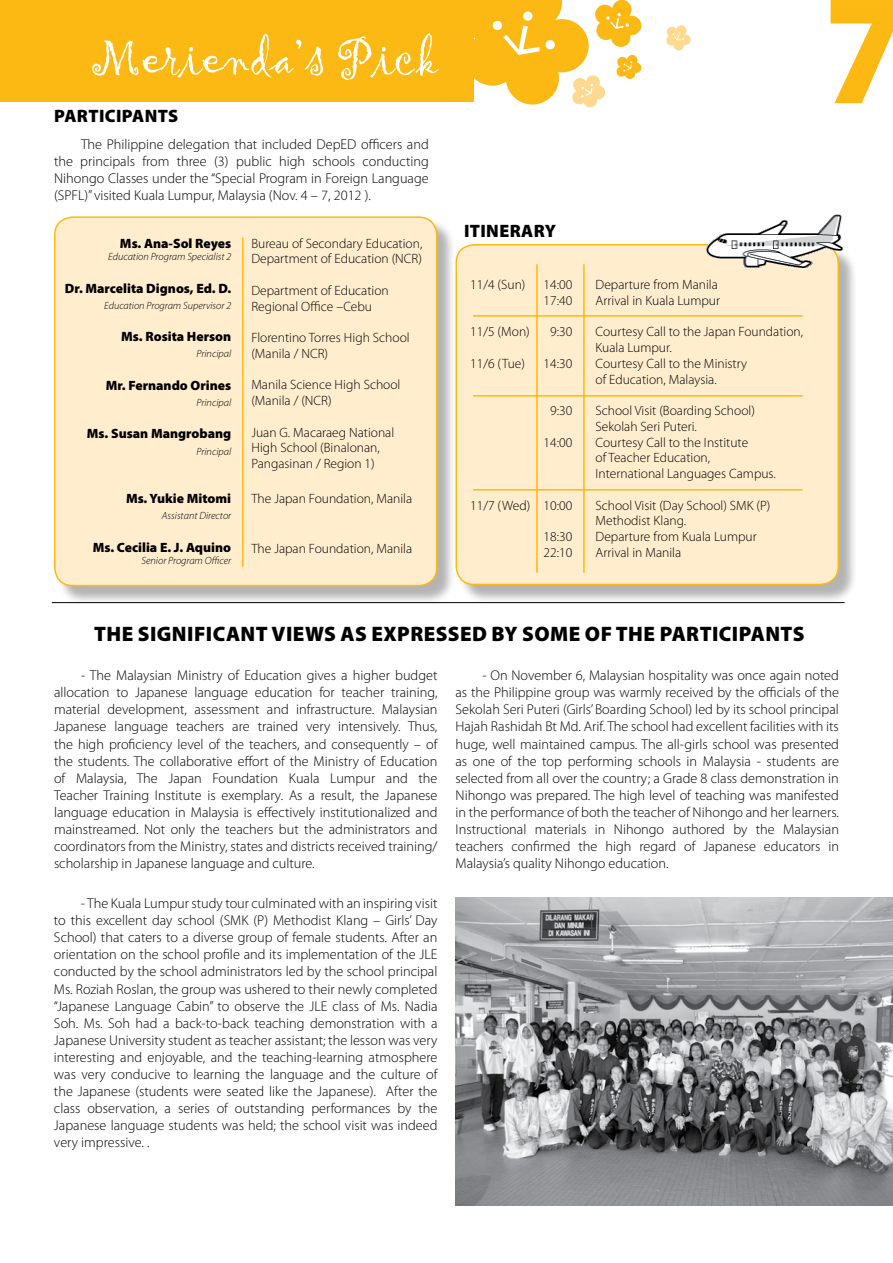
<style>
.page{position:relative;width:893px;height:1263px;background:#fff}
.page>*{position:absolute;margin:0;border:0;box-sizing:border-box;transform-origin:0 0}
.t1{font:51.9px "Gigi";color:#fff}
.t2{font:900 21px "Myriad Pro";letter-spacing:.02em;color:#000}
.t3{font:900 18px "Myriad Pro";letter-spacing:.02em;color:#000}
.t4{font:300 14.25px/17.1px "Myriad Pro";color:#000;text-align:justify}
.t5{font:300 13.5px/15.8px "Myriad Pro";color:#000}
.t6{font:900 13.5px "Myriad Pro";color:#000}
.t7{font:italic 300 10.5px "Myriad Pro";color:#000}
</style>
<div class="page">
<div style="left:0;top:0;width:473px;height:101px;background:#fdb913"></div>
<svg style="left:831px;top:0;width:62px;height:103px"></svg>
<hr style="left:52px;top:602px;width:793px;height:1px;background:#000">
<svg style="left:462px;top:0;width:180px;height:108px"></svg>
<svg style="left:666px;top:25px;width:25px;height:26px"></svg>
<div style="left:56px;top:219px;width:400px;height:386px;background:#000;opacity:.3"></div>
<div style="left:55px;top:217px;width:382px;height:369px;background:#ffedce;border-radius:18px"></div>
<div style="left:54px;top:216px;width:383px;height:370px;border:2px solid #fdb913;border-radius:18px"></div>
<div style="left:458px;top:246px;width:399px;height:358px;background:#000;opacity:.3"></div>
<div style="left:456px;top:245px;width:382px;height:339px;background:#ffedce;border-radius:18px"></div>
<div style="left:455px;top:244px;width:384px;height:341px;border:2px solid #fdb913;border-radius:18px"></div>
<hr style="left:242px;top:237px;width:2px;height:330px;background:#fdb913">
<hr style="left:536px;top:264px;width:2px;height:309px;background:#fdb913">
<hr style="left:473px;top:315px;width:329px;height:2px;background:#fdb913">
<hr style="left:473px;top:395px;width:329px;height:2px;background:#fdb913">
<hr style="left:473px;top:489px;width:329px;height:1px;background:#fdb913">
<hr style="left:583px;top:264px;width:2px;height:309px;background:#fdb913">
<img style="left:703px;top:214px;width:142px;height:58px">
<img style="left:455px;top:897px;width:438px;height:309px">
<h1 class="t1" style="left:91px;top:24px;width:348px">Merienda’s Pick</h1>
<p class="t3" style="left:54px;top:106px;width:80px">Participant</p>
<p class="t3" style="left:168px;top:106px;width:12px">s</p>
<p class="t4" style="left:54px;top:136px;width:376px;text-indent:27px">The Philippine delegation that included DepED officers and the principals from three (3) public high schools conducting Nihongo Classes under the “Special Program in Foreign Language (SPFL)” visited Kuala Lumpur, Malaysia (Nov. 4 – 7, 2012 ).</p>
<p class="t6" style="left:120px;top:235px;width:113px">Ms. Ana-Sol Reyes</p>
<p class="t7" style="left:108px;top:251px;width:124px">Education Program Specialist 2</p>
<p class="t6" style="left:65px;top:280px;width:168px">Dr. Marcelita Dignos, Ed. D.</p>
<p class="t7" style="left:104px;top:300px;width:129px">Education Program Supervisor 2</p>
<p class="t6" style="left:121px;top:329px;width:111px">Ms. Rosita Herson</p>
<p class="t7" style="left:197px;top:348px;width:36px">Principal</p>
<p class="t6" style="left:106px;top:378px;width:127px">Mr. Fernando Orines</p>
<p class="t7" style="left:197px;top:397px;width:36px">Principal</p>
<p class="t6" style="left:87px;top:426px;width:146px">Ms. Susan Mangrobang</p>
<p class="t7" style="left:197px;top:445px;width:36px">Principal</p>
<p class="t6" style="left:126px;top:491px;width:107px">Ms. Yukie Mitomi</p>
<p class="t7" style="left:162px;top:510px;width:71px">Assistant Director</p>
<p class="t6" style="left:93px;top:540px;width:140px">Ms. Cecilia E. J. Aquino</p>
<p class="t7" style="left:141px;top:555px;width:91px">Senior Program Officer</p>
<p class="t5" style="left:251px;top:235px;width:173px">Bureau of Secondary Education,<br>Department of Education (NCR)</p>
<p class="t5" style="left:251px;top:283px;width:139px">Department of Education<br>Regional Office –Cebu</p>
<p class="t5" style="left:251px;top:330px;width:160px">Florentino Torres High School (Manila / NCR)</p>
<p class="t5" style="left:251px;top:377px;width:151px">Manila Science High School (Manila / (NCR)</p>
<p class="t5" style="left:251px;top:424px;width:144px">Juan G. Macaraeg National<br>High School (Binalonan,<br>Pangasinan / Region 1)</p>
<p class="t5" style="left:251px;top:490px;width:162px">The Japan Foundation, Manila</p>
<p class="t5" style="left:251px;top:541px;width:162px">The Japan Foundation, Manila</p>
<p class="t3" style="left:464px;top:220px;width:94px">Itinerary</p>
<p class="t5" style="left:470px;top:277px;width:57px">11/4 (Sun)</p>
<p class="t5" style="left:470px;top:324px;width:61px">11/5 (Mon)</p>
<p class="t5" style="left:470px;top:356px;width:56px">11/6 (Tue)</p>
<p class="t5" style="left:544px;top:277px;width:30px">14:00<br>17:40</p>
<p class="t5" style="left:550px;top:324px;width:24px">9:30</p>
<p class="t5" style="left:544px;top:356px;width:30px">14:30</p>
<p class="t5" style="left:550px;top:403px;width:24px">9:30</p>
<p class="t5" style="left:544px;top:434px;width:30px">14:00</p>
<p class="t5" style="left:470px;top:497px;width:62px">11/7 (Wed)</p>
<p class="t5" style="left:544px;top:497px;width:30px">10:00</p>
<p class="t5" style="left:544px;top:529px;width:30px">18:30<br>22:10</p>
<p class="t5" style="left:595px;top:277px;width:126px">Departure from Manila<br>Arrival in Kuala Lumpur</p>
<p class="t5" style="left:595px;top:324px;width:209px">Courtesy Call to the Japan Foundation,<br>Kuala Lumpur.<br>Courtesy Call to the Ministry<br>of Education, Malaysia.</p>
<p class="t5" style="left:595px;top:403px;width:182px">School Visit (Boarding School)<br>Sekolah Seri Puteri.<br>Courtesy Call to the Institute<br>of Teacher Education,<br>International Languages Campus.</p>
<p class="t5" style="left:595px;top:497px;width:176px">School Visit (Day School) SMK (P)<br>Methodist Klang.<br>Departure from Kuala Lumpur<br>Arrival in Manila</p>
<h2 class="t2" style="left:94px;top:621px;width:147px">The significant</h2>
<h2 class="t2" style="left:272px;top:621px;width:482px">views as expressed by some of the participant</h2>
<h2 class="t2" style="left:793px;top:621px;width:13px">s</h2>
<p class="t4" style="left:54px;top:667px;width:385px;text-indent:27px">- The Malaysian Ministry of Education gives a higher budget allocation to Japanese language education for teacher training, material development, assessment and infrastructure. Malaysian Japanese language teachers are trained very intensively. Thus, the high proficiency level of the teachers, and consequently – of the students. The collaborative effort of the Ministry of Education of Malaysia, The Japan Foundation Kuala Lumpur and the Teacher Training Institute is exemplary. As a result, the Japanese language education in Malaysia is effectively institutionalized and mainstreamed. Not only the teachers but the administrators and coordinators from the Ministry, states and districts received training/ scholarship in Japanese language and culture.</p>
<p class="t4" style="left:54px;top:895px;width:385px;text-indent:27px">- The Kuala Lumpur study tour culminated with an inspiring visit to this excellent day school (SMK (P) Methodist Klang – Girls’ Day School) that caters to a diverse group of female students. After an orientation on the school profile and its implementation of the JLE conducted by the school administrators led by the school principal Ms. Roziah Roslan, the group was ushered to their newly completed “Japanese Language Cabin” to observe the JLE class of Ms. Nadia Soh. Ms. Soh had a back-to-back teaching demonstration with a Japanese University student as teacher assistant; the lesson was very interesting and enjoyable, and the teaching-learning atmosphere was very conducive to learning the language and the culture of the Japanese (students were seated like the Japanese). After the class observation, a series of outstanding performances by the Japanese language students was held; the school visit was indeed very impressive. .</p>
<p class="t4" style="left:455px;top:667px;width:385px;text-indent:27px">- On November 6, Malaysian hospitality was once again noted as the Philippine group was warmly received by the officials of the Sekolah Seri Puteri (Girls’ Boarding School) led by its school principal Hajah Rashidah Bt Md. Arif. The school had excellent facilities with its huge, well maintained campus. The all-girls school was presented as one of the top performing schools in Malaysia - students are selected from all over the country; a Grade 8 class demonstration in Nihongo was prepared. The high level of teaching was manifested in the performance of both the teacher of Nihongo and her learners.<br>Instructional materials in Nihongo authored by the Malaysian teachers confirmed the high regard of Japanese educators in Malaysia’s quality Nihongo education.</p>
</div>
